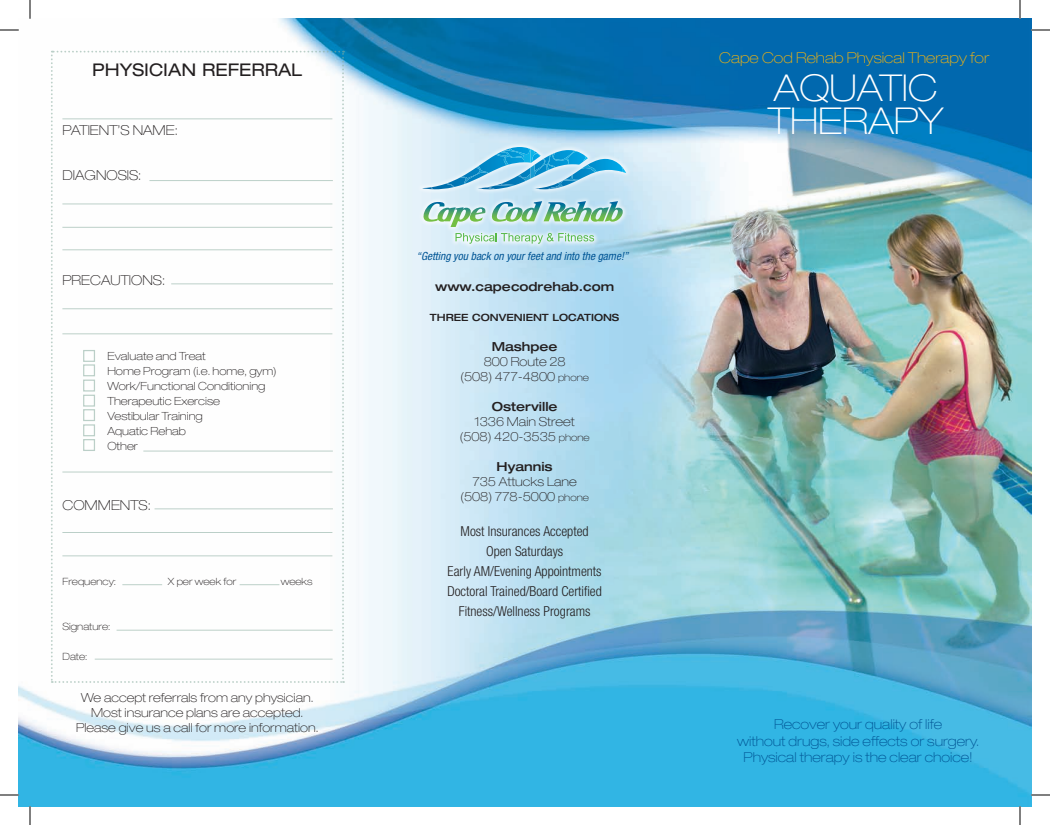
<style>
.page{position:relative;width:1050px;height:825px;background:#fff}
.page>*{position:absolute;margin:0;border:0;box-sizing:border-box;transform-origin:0 0}
.t1{font:100 expanded 37.12px/33.8px "Helvetica Neue";color:#fff}
.t2{font:expanded 17.5px "Helvetica Neue";color:#231f20}
.t3{font:100 expanded 15px "Helvetica Neue";color:#efb211}
.t4{font:300 condensed 13.75px/20px "Helvetica Neue";color:#231f20;text-align:center}
.t5{font:100 expanded 13.75px/16.2px "Helvetica Neue";color:#005595;text-align:center}
.t6{font:100 expanded 13.75px "Helvetica Neue";color:#231f20}
.t7{font:100 expanded 12.5px/15px "Helvetica Neue";color:#231f20;text-align:center}
.t8{font:500 expanded 12.5px "Helvetica Neue";color:#231f20}
.t9{font:100 expanded 11.25px/15px "Helvetica Neue";color:#231f20}
.t10{font:italic condensed 11.25px "Helvetica Neue";color:#005595}
.t11{font:100 expanded 10px "Helvetica Neue";color:#231f20}
.t12{font:500 expanded 10px "Helvetica Neue";color:#231f20}
.s1{font-size:10px}
</style>
<div class="page">
<img style="left:19px;top:19px;width:1012px;height:787px">
<svg style="left:51px;top:51px;width:293px;height:632px"></svg>
<hr style="left:62px;top:119px;width:270px;height:1px;background:#8baea1">
<hr style="left:62px;top:204px;width:270px;height:1px;background:#8baea1">
<hr style="left:149px;top:180px;width:184px;height:1px;background:#8baea1">
<hr style="left:62px;top:227px;width:270px;height:1px;background:#8baea1">
<hr style="left:62px;top:249px;width:270px;height:1px;background:#8baea1">
<hr style="left:171px;top:284px;width:162px;height:1px;background:#8baea1">
<hr style="left:62px;top:308px;width:270px;height:1px;background:#8baea1">
<hr style="left:62px;top:334px;width:270px;height:1px;background:#8baea1">
<hr style="left:143px;top:451px;width:190px;height:1px;background:#8baea1">
<hr style="left:155px;top:509px;width:178px;height:1px;background:#8baea1">
<hr style="left:62px;top:472px;width:270px;height:1px;background:#8baea1">
<hr style="left:62px;top:532px;width:270px;height:1px;background:#8baea1">
<hr style="left:62px;top:556px;width:270px;height:1px;background:#8baea1">
<hr style="left:117px;top:630px;width:216px;height:1px;background:#8baea1">
<hr style="left:95px;top:659px;width:238px;height:1px;background:#8baea1">
<hr style="left:240px;top:584px;width:39px;height:1px;background:#8baea1">
<hr style="left:122px;top:584px;width:40px;height:1px;background:#8baea1">
<div style="left:83px;top:350px;width:12px;height:12px;border:1px solid #8baea1"></div>
<div style="left:83px;top:364px;width:12px;height:12px;border:1px solid #8baea1"></div>
<div style="left:83px;top:380px;width:12px;height:12px;border:1px solid #8baea1"></div>
<div style="left:83px;top:395px;width:12px;height:12px;border:1px solid #8baea1"></div>
<div style="left:83px;top:409px;width:12px;height:12px;border:1px solid #8baea1"></div>
<div style="left:83px;top:424px;width:12px;height:12px;border:1px solid #8baea1"></div>
<div style="left:83px;top:439px;width:12px;height:12px;border:1px solid #8baea1"></div>
<div style="left:417px;top:142px;width:214px;height:107px;background:#fff;opacity:.75"></div>
<svg style="left:456px;top:233px;width:138px;height:11px;background:#c0e3cf"></svg>
<svg style="left:422px;top:147px;width:204px;height:42px;background:#93cee9"></svg>
<svg style="left:423px;top:202px;width:63px;height:25px;background:#afd6c3"></svg>
<svg style="left:492px;top:201px;width:131px;height:21px;background:#95c9b5"></svg>
<svg style="left:0;top:29px;width:19px;height:2px"></svg>
<svg style="left:1031px;top:29px;width:19px;height:2px"></svg>
<svg style="left:0;top:794px;width:19px;height:2px"></svg>
<svg style="left:1031px;top:794px;width:19px;height:2px"></svg>
<svg style="left:29px;top:0;width:2px;height:19px"></svg>
<svg style="left:29px;top:806px;width:2px;height:19px"></svg>
<svg style="left:1019px;top:0;width:2px;height:19px"></svg>
<svg style="left:1019px;top:806px;width:2px;height:19px"></svg>
<h2 class="t2" style="left:92px;top:59px;width:212px">PHYSICIAN REFERRAL</h2>
<p class="t6" style="left:62px;top:122px;width:117px">PATIENT’S NAME:</p>
<p class="t6" style="left:62px;top:167px;width:80px">DIAGNOSIS:</p>
<p class="t6" style="left:62px;top:272px;width:104px">PRECAUTIONS:</p>
<p class="t9" style="left:107px;top:348px;width:171px">Evaluate and Treat<br>Home Program (i.e. home, gym)<br>Work/Functional Conditioning<br>Therapeutic Exercise<br>Vestibular Training<br>Aquatic Rehab<br>Other</p>
<p class="t6" style="left:62px;top:497px;width:90px">COMMENTS:</p>
<p class="t11" style="left:62px;top:575px;width:55px">Frequency:</p>
<p class="t11" style="left:168px;top:575px;width:70px">X per week for</p>
<p class="t11" style="left:281px;top:575px;width:33px">weeks</p>
<p class="t11" style="left:62px;top:620px;width:49px">Signature:</p>
<p class="t11" style="left:62px;top:650px;width:26px">Date:</p>
<p class="t7" style="left:76px;top:690px;width:244px">We accept referrals from any physician.<br>Most insurance plans are accepted.<br>Please give us a call for more information.</p>
<p class="t10" style="left:416px;top:250px;width:214px">“Getting you back on your feet and into the game!”</p>
<p class="t8" style="left:435px;top:279px;width:181px">www.capecodrehab.com</p>
<p class="t12" style="left:430px;top:311px;width:191px">THREE CONVENIENT LOCATIONS</p>
<p class="t8" style="left:492px;top:339px;width:67px">Mashpee</p>
<p class="t7" style="left:460px;top:354px;width:130px">800 Route 28<br>(508) 477-4800 <span class="s1">phone</span></p>
<p class="t8" style="left:492px;top:399px;width:67px">Osterville</p>
<p class="t7" style="left:460px;top:414px;width:131px">1336 Main Street (508) 420-3535 <span class="s1">phone</span></p>
<p class="t8" style="left:497px;top:459px;width:58px">Hyannis</p>
<p class="t7" style="left:460px;top:474px;width:130px">735 Attucks Lane (508) 778-5000 <span class="s1">phone</span></p>
<p class="t4" style="left:447px;top:521px;width:156px">Most Insurances Accepted<br>Open Saturdays<br>Early AM/Evening Appointments<br>Doctoral Trained/Board Certified<br>Fitness/Wellness Programs</p>
<p class="t3" style="left:719px;top:49px;width:272px">Cape Cod Rehab Physical Therapy for</p>
<h1 class="t1" style="left:768px;top:70px;width:177px">AQUATIC<br>THERAPY</h1>
<p class="t5" style="left:737px;top:716px;width:244px">Recover your quality of life<br>without drugs, side effects or surgery.<br>Physical therapy is the clear choice!</p>
</div>
